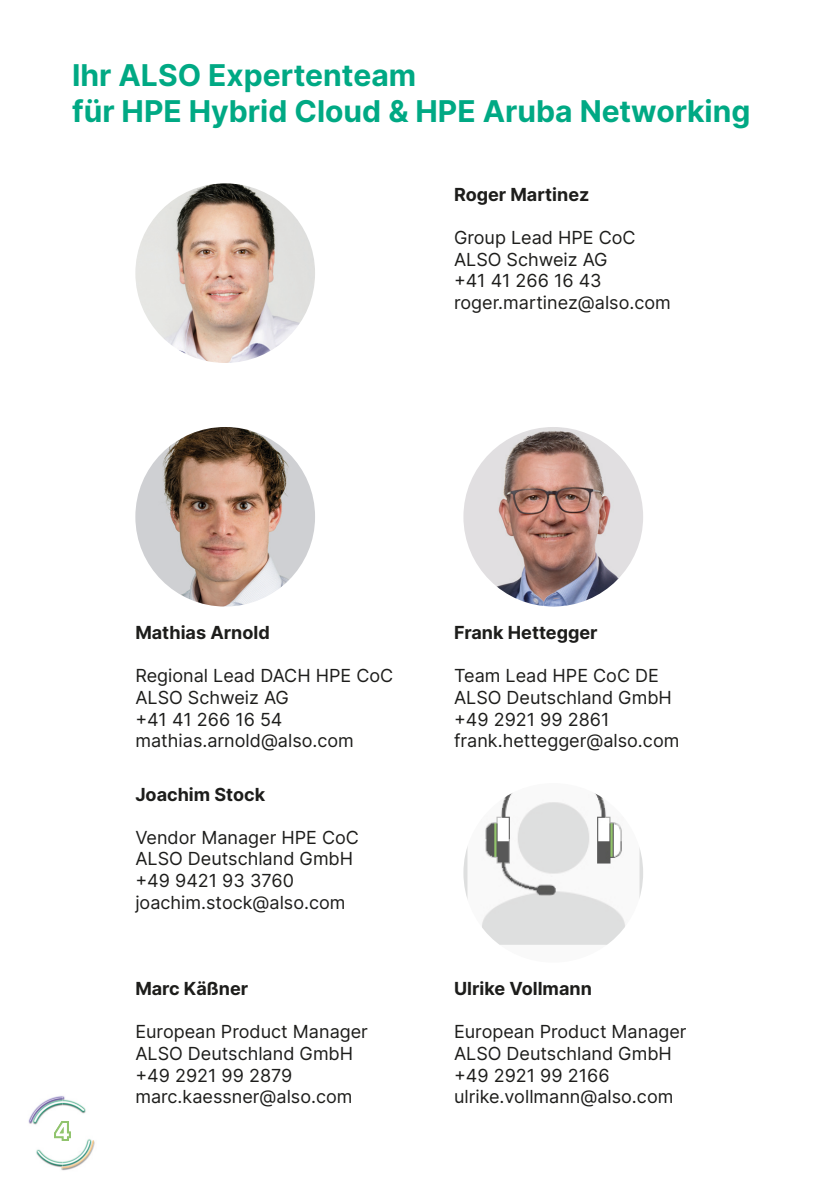
<style>
.page{position:relative;width:840px;height:1191px;background:#fff}
.page>*{position:absolute;margin:0;border:0;box-sizing:border-box;transform-origin:0 0}
.t1{font:700 30px/36px "Inter";color:#00a984}
.t2{font:18px/21.6px "Inter";color:#1d1d1b}
.t3{font:700 18px "Inter";color:#1d1d1b}
</style>
<div class="page">
<img style="left:28px;top:1096px;width:67px;height:75px">
<img style="left:54px;top:1121px;width:17px;height:20px">
<img style="left:56px;top:1123px;width:13px;height:16px">
<img style="left:135px;top:183px;width:180px;height:180px;border-radius:90px">
<img style="left:135px;top:427px;width:180px;height:179px;border-radius:90px">
<img style="left:463px;top:427px;width:179px;height:179px;border-radius:90px">
<img style="left:463px;top:783px;width:179px;height:179px;border-radius:90px">
<h1 class="t1" style="left:72px;top:56px;width:679px">Ihr ALSO Expertenteam<br>für HPE Hybrid Cloud &amp; HPE Aruba Networking</h1>
<p class="t3" style="left:454px;top:181px;width:137px">Roger Martinez</p>
<p class="t2" style="left:454px;top:226px;width:218px">Group Lead HPE CoC<br>ALSO Schweiz AG<br>+41 41 266 16 43 roger.martinez@also.com</p>
<p class="t3" style="left:135px;top:619px;width:136px">Mathias Arnold</p>
<p class="t2" style="left:135px;top:664px;width:259px">Regional Lead DACH HPE CoC<br>ALSO Schweiz AG<br>+41 41 266 16 54 mathias.arnold@also.com</p>
<p class="t3" style="left:135px;top:781px;width:131px">Joachim Stock</p>
<p class="t2" style="left:135px;top:826px;width:225px">Vendor Manager HPE CoC<br>ALSO Deutschland GmbH +49 9421 93 3760 joachim.stock@also.com</p>
<p class="t3" style="left:135px;top:975px;width:114px">Marc Käßner</p>
<p class="t2" style="left:135px;top:1020px;width:234px">European Product Manager<br>ALSO Deutschland GmbH +49 2921 99 2879 marc.kaessner@also.com</p>
<p class="t3" style="left:454px;top:619px;width:145px">Frank Hettegger</p>
<p class="t2" style="left:454px;top:664px;width:227px">Team Lead HPE CoC DE<br>ALSO Deutschland GmbH +49 2921 99 2861 frank.hettegger@also.com</p>
<p class="t3" style="left:454px;top:975px;width:139px">Ulrike Vollmann</p>
<p class="t2" style="left:454px;top:1020px;width:234px">European Product Manager<br>ALSO Deutschland GmbH +49 2921 99 2166 ulrike.vollmann@also.com</p>
</div>
